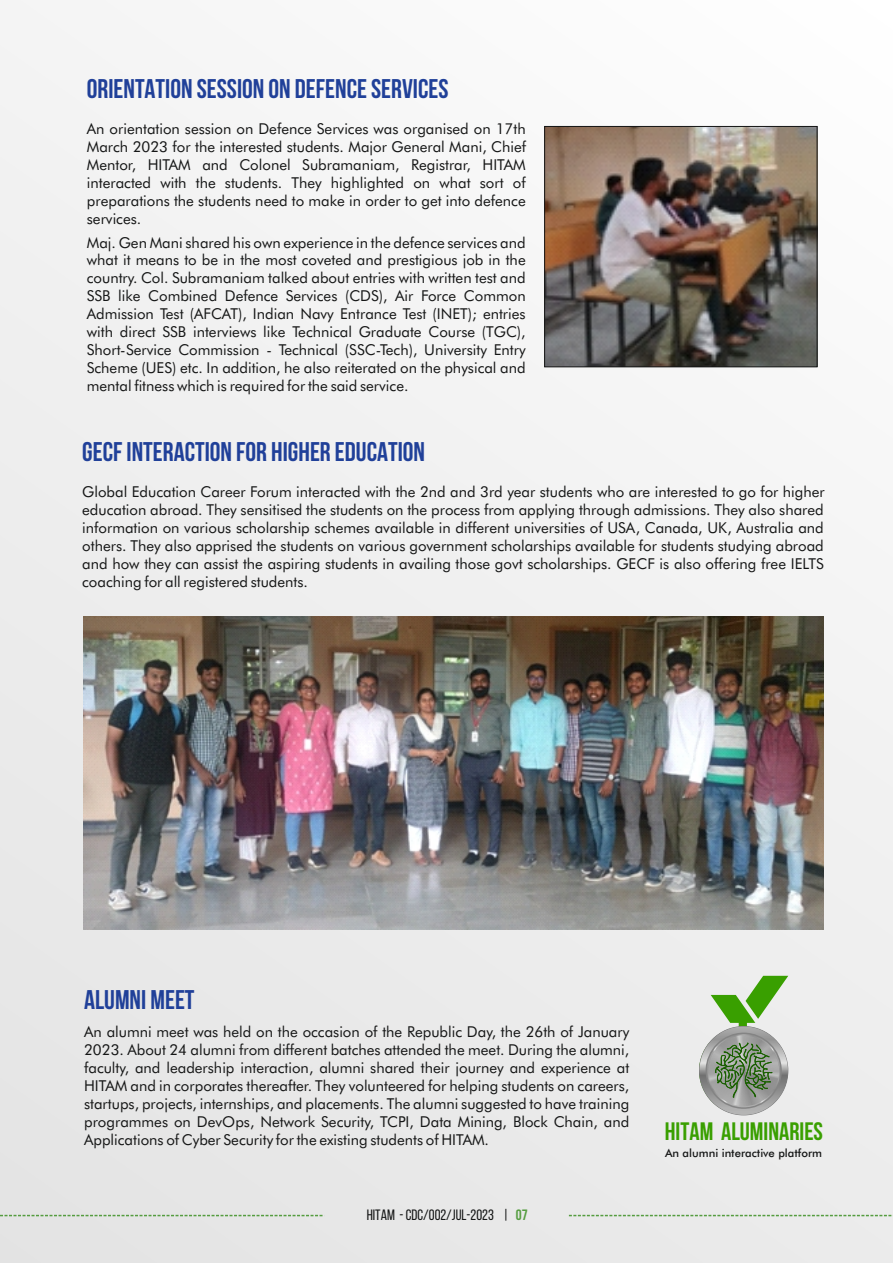
<style>
.page{position:relative;width:893px;height:1263px;background:#f0f0f0}
.page>*{position:absolute;margin:0;border:0;box-sizing:border-box;transform-origin:0 0}
.t1{font:700 27px "Bebas Neue";color:#204099}
.t2{font:700 25.2px "Bebas Neue";color:#399f00}
.t3{font:15px/18px "Futura BT";color:#151616;text-align:justify}
.t4{font:15px "Bebas Neue";color:#151616}
.t5{font:500 11.25px "Futura BT";color:#151616}
.s1{font-weight:700;color:#559d40}
</style>
<div class="page">
<svg style="left:0;top:1215px;width:323px;height:1px"></svg>
<svg style="left:569px;top:1215px;width:324px;height:1px"></svg>
<img style="left:83px;top:616px;width:741px;height:313px">
<svg style="left:699px;top:976px;width:89px;height:138px"></svg>
<img style="left:546px;top:128px;width:269px;height:237px">
<div style="left:544px;top:126px;width:273px;height:241px;border:1px solid #151616"></div>
<h1 class="t1" style="left:87px;top:78px;width:363px">ORIENTATION SESSION ON DEFENCE SERVICES</h1>
<p class="t3" style="left:87px;top:121px;width:441px">An orientation session on Defence Services was organised on 17th March 2023 for the interested students. Major General Mani, Chief Mentor, HITAM and Colonel Subramaniam, Registrar, HITAM interacted with the students. They highlighted on what sort of preparations the students need to make in order to get into defence services.</p>
<p class="t3" style="left:87px;top:235px;width:440px">Maj. Gen Mani shared his own experience in the defence services and what it means to be in the most coveted and prestigious job in the country. Col. Subramaniam talked about entries with written test and SSB like Combined Defence Services (CDS), Air Force Common Admission Test (AFCAT), Indian Navy Entrance Test (INET); entries with direct SSB interviews like Technical Graduate Course (TGC), Short-Service Commission - Technical (SSC-Tech), University Entry Scheme (UES) etc. In addition, he also reiterated on the physical and mental fitness which is required for the said service.</p>
<h1 class="t1" style="left:82px;top:440px;width:344px">GECF INTERACTION FOR HIGHER EDUCATION</h1>
<p class="t3" style="left:82px;top:484px;width:744px">Global Education Career Forum interacted with the 2nd and 3rd year students who are interested to go for higher education abroad. They sensitised the students on the process from applying through admissions. They also shared information on various scholarship schemes available in different universities of USA, Canada, UK, Australia and others. They also apprised the students on various government scholarships available for students studying abroad and how they can assist the aspiring students in availing those govt scholarships. GECF is also offering free IELTS coaching for all registered students.</p>
<h1 class="t1" style="left:84px;top:989px;width:112px">ALUMNI MEET</h1>
<p class="t3" style="left:84px;top:1024px;width:547px">An alumni meet was held on the occasion of the Republic Day, the 26th of January 2023. About 24 alumni from different batches attended the meet. During the alumni, faculty, and leadership interaction, alumni shared their journey and experience at HITAM and in corporates thereafter. They volunteered for helping students on careers, startups, projects, internships, and placements. The alumni suggested to have training programmes on DevOps, Network Security, TCPI, Data Mining, Block Chain, and Applications of Cyber Security for the existing students of HITAM.</p>
<p class="t4" style="left:367px;top:1209px;width:162px">HITAM - CDC/002/Jul-2023 | <span class="s1">07</span></p>
<h2 class="t2" style="left:665px;top:1121px;width:160px">HITAM ALUMINARIES</h2>
<p class="t5" style="left:665px;top:1148px;width:159px">An alumni interactive platform</p>
</div>
